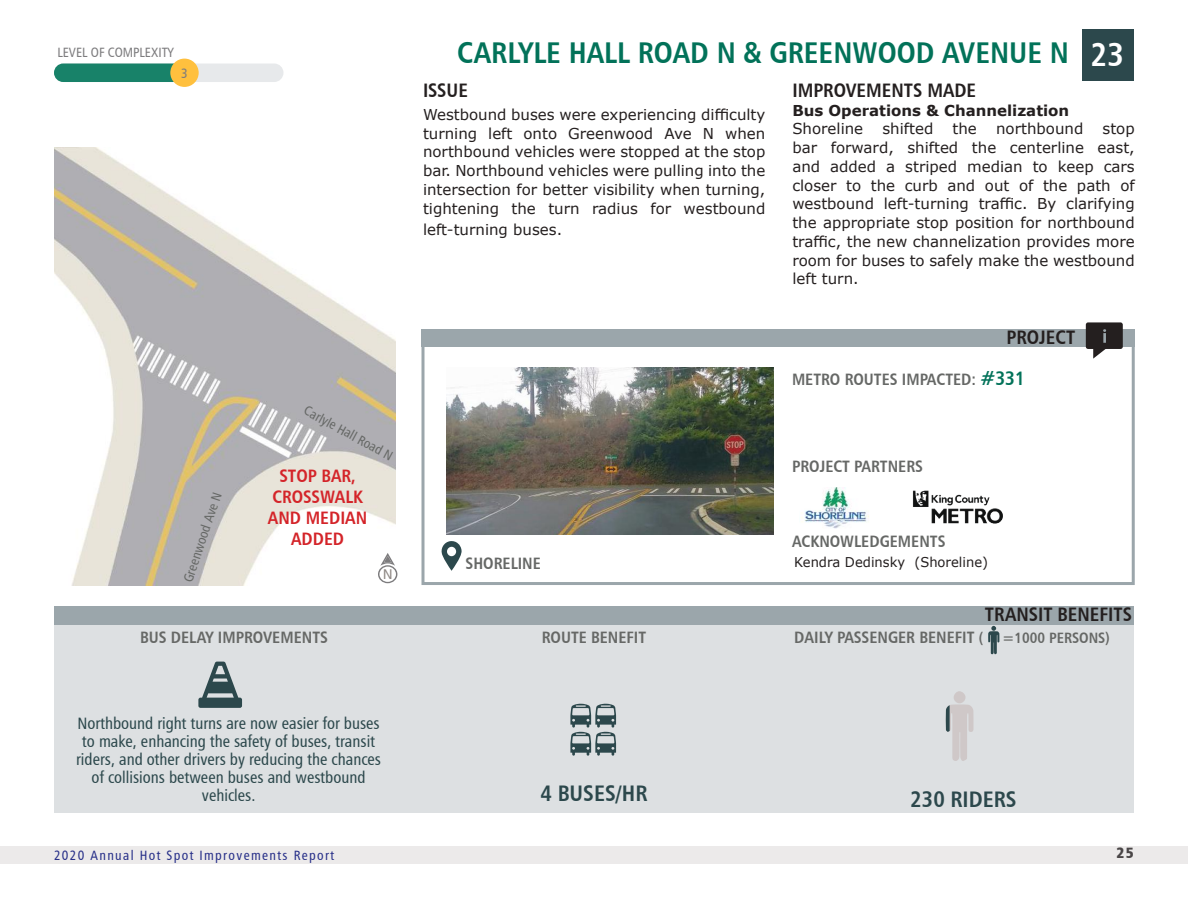
<style>
.page{position:relative;width:1188px;height:918px;background:#fff}
.page>*{position:absolute;margin:0;border:0;box-sizing:border-box;transform-origin:0 0}
.t1{font:30px "Humanist 777 BT Bold Condensed B";color:#027259}
.t2{font:22.5px "Humanist 777 BT Bold Condensed B";color:#2c484c}
.t3{font:19.5px "Humanist 777 BT Bold Condensed B";color:#241f1f}
.t4{font:18px/21px "Humanist 777 BT Bold Condensed B";color:#d42429;text-align:center}
.t5{font:16.5px/18px "Humanist 777 BT Roman Condensed B";color:#2c484c;text-align:center}
.t6{font:16.5px "Humanist 777 BT Bold Condensed B";color:#666866}
.t7{font:15px/18.8px "Verdana";color:#241f1f;text-align:justify}
.t8{font:700 15px "Verdana";color:#241f1f}
.t9{font:15px "Humanist 777 BT Bold Condensed B";color:#666866}
.t10{font:15px "Humanist 777 BT Extra Black Cond B";color:#4a4647}
.t11{font:14.25px "Humanist 777 BT Roman Condensed B";color:#908a86;scale:1.16 1}
.t12{font:13.5px "Humanist 777 BT Roman Condensed B";letter-spacing:.1em;color:#283089}
.t13{font:13.5px "Humanist 777 BT Roman Condensed B";color:#666866}
.t14{font:13.5px "Verdana";color:#241f1f}
.t15{font:13.5px "Humanist 777 BT Roman Condensed B";color:#7d7c7e}
.s1{color:#fff}
.s2{font-size:33px;color:#fff}
.s3{font-size:19.5px;color:#027259}
.s4{font-size:15px}
</style>
<div class="page">
<div style="left:54px;top:610px;width:1080px;height:203px;background:#dde0e2"></div>
<div style="left:54px;top:606px;width:1080px;height:18px;background:#9ba6ab"></div>
<div style="left:422px;top:329px;width:713px;height:18px;background:#9ba6ab"></div>
<div style="left:0;top:846px;width:1188px;height:18px;background:#eceaea"></div>
<div style="left:422px;top:334px;width:713px;height:251px;border:3px solid #9ba6ab"></div>
<div style="left:1082px;top:29px;width:52px;height:52px;background:#2c484c"></div>
<svg style="left:441px;top:541px;width:21px;height:30px"></svg>
<div style="left:1007px;top:329px;width:128px;height:18px;background:#9ba6ab"></div>
<svg style="left:1086px;top:322px;width:37px;height:37px"></svg>
<svg style="left:988px;top:626px;width:11px;height:28px"></svg>
<div style="left:54px;top:64px;width:230px;height:18px;background:#e7e9eb;border-radius:9px"></div>
<div style="left:54px;top:64px;width:130px;height:18px;background:#188269;border-radius:9px"></div>
<div style="left:170px;top:59px;width:29px;height:28px;background:#ffc03e;border-radius:50%"></div>
<img style="left:447px;top:368px;width:327px;height:166px">
<img style="left:54px;top:148px;width:342px;height:437px">
<img style="left:801px;top:487px;width:68px;height:41px">
<img style="left:912px;top:490px;width:91px;height:34px">
<svg style="left:570px;top:704px;width:46px;height:52px"></svg>
<div style="left:954px;top:691px;width:12px;height:12px;background:#cfc8c8;border-radius:50%"></div>
<svg style="left:946px;top:704px;width:27px;height:57px"></svg>
<svg style="left:198px;top:662px;width:44px;height:46px"></svg>
<svg style="left:378px;top:553px;width:19px;height:30px"></svg>
<p class="t15" style="left:57px;top:44px;width:118px">LEVEL OF COMPLEXITY</p>
<p class="t15" style="left:181px;top:65px;width:8px">3</p>
<p class="t13" style="left:180px;top:579px;width:96px;rotate:-72deg">Greenwood Ave N</p>
<h1 class="t1" style="left:396px;top:34px;width:730px"><span class="s1">46.</span> CARLYLE HALL ROAD N &amp; GREENWOOD AVENUE N <span class="s2">23</span></h1>
<h3 class="t3" style="left:423px;top:78px;width:46px">ISSUE</h3>
<p class="t7" style="left:423px;top:105px;width:344px">Westbound buses were experiencing difficulty turning left onto Greenwood Ave N when northbound vehicles were stopped at the stop bar. Northbound vehicles were pulling into the intersection for better visibility when turning, tightening the turn radius for westbound</p>
<p class="t7" style="left:423px;top:220px;width:141px">left-turning buses.</p>
<h3 class="t3" style="left:792px;top:78px;width:185px">IMPROVEMENTS MADE</h3>
<p class="t8" style="left:792px;top:99px;width:278px">Bus Operations &amp; Channelization</p>
<p class="t7" style="left:792px;top:119px;width:72px">Shoreline</p>
<p class="t7" style="left:882px;top:119px;width:52px">shifted</p>
<p class="t7" style="left:953px;top:119px;width:26px">the</p>
<p class="t7" style="left:996px;top:119px;width:89px">northbound</p>
<p class="t7" style="left:792px;top:119px;width:344px;text-indent:310px">stop bar forward, shifted the centerline east, and added a striped median to keep cars closer to the curb and out of the path of westbound left-turning traffic. By clarifying the appropriate stop position for northbound traffic, the new channelization provides more room for buses to safely make the westbound left turn.</p>
<h3 class="t3" style="left:1007px;top:325px;width:70px">PROJECT</h3>
<p class="t13" style="left:309px;top:402px;width:100px;rotate:28deg">Carlyle Hall Road N</p>
<p class="t4" style="left:268px;top:465px;width:101px">STOP BAR,<br>CROSSWALK<br>AND MEDIAN<br>ADDED</p>
<p class="t11" style="left:383px;top:565px;width:10px">N</p>
<p class="t6" style="left:466px;top:553px;width:77px">SHORELINE</p>
<p class="t6" style="left:792px;top:369px;width:235px">METRO ROUTES IMPACTED: <span class="s3">#331</span></p>
<p class="t6" style="left:792px;top:456px;width:133px">PROJECT PARTNERS</p>
<p class="t6" style="left:792px;top:531px;width:155px">ACKNOWLEDGEMENTS</p>
<p class="t14" style="left:794px;top:553px;width:195px">Kendra Dedinsky (Shoreline)</p>
<h3 class="t3" style="left:985px;top:602px;width:149px">TRANSIT BENEFITS</h3>
<p class="t6" style="left:140px;top:627px;width:189px">BUS DELAY IMPROVEMENTS</p>
<p class="t6" style="left:542px;top:627px;width:106px">ROUTE BENEFIT</p>
<p class="t6" style="left:794px;top:627px;width:190px">DAILY PASSENGER BENEFIT <span class="s4">(</span></p>
<p class="t9" style="left:1002px;top:628px;width:109px">=1000 PERSONS)</p>
<p class="t5" style="left:76px;top:714px;width:306px">Northbound right turns are now easier for buses to make, enhancing the safety of buses, transit riders, and other drivers by reducing the chances of collisions between buses and westbound vehicles.</p>
<h2 class="t2" style="left:541px;top:779px;width:108px">4 BUSES/HR</h2>
<h2 class="t2" style="left:910px;top:785px;width:108px">230 RIDERS</h2>
<p class="t12" style="left:54px;top:847px;width:282px">2020 Annual Hot Spot Improvements Report</p>
<p class="t10" style="left:1116px;top:843px;width:19px">25</p>
</div>
